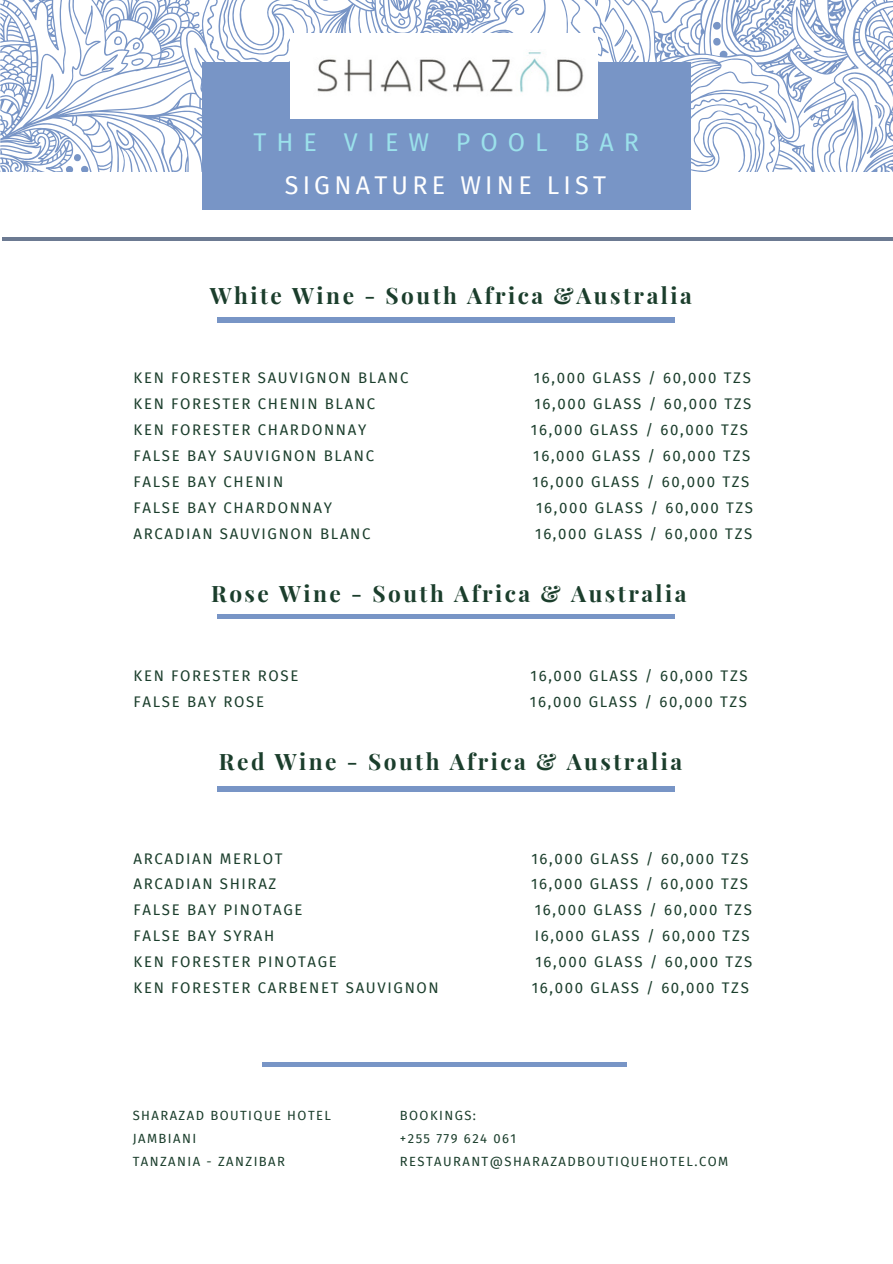
<style>
.page{position:relative;width:893px;height:1264px;background:#fff}
.page>*{position:absolute;margin:0;border:0;box-sizing:border-box;transform-origin:0 0}
.t1{font:25.05px "Fira Sans";letter-spacing:.17em;color:#fff}
.t2{font:25.05px "Fira Sans";letter-spacing:.4em;color:#9be1eb}
.t3{font:700 22.65px "Playfair Display";letter-spacing:.11em;color:#1b3e2c}
.t4{font:15px "Fira Sans";letter-spacing:.11em;color:#1b3e2c}
.t5{font:13.05px/22.8px "Fira Sans";letter-spacing:.11em;color:#1b3e2c}
</style>
<div class="page">
<svg style="left:0;top:0;width:892px;height:171px"></svg>
<svg style="left:387px;top:0;width:128px;height:29px"></svg>
<hr style="left:3px;top:237px;width:889px;height:3px;background:#6c7a92">
<div style="left:202px;top:62px;width:488px;height:147px;background:#7895c6"></div>
<img style="left:290px;top:33px;width:307px;height:86px">
<hr style="left:262px;top:1062px;width:364px;height:4px;background:#7895c6">
<hr style="left:217px;top:318px;width:458px;height:4px;background:#7895c6">
<hr style="left:217px;top:614px;width:458px;height:4px;background:#7895c6">
<div style="left:217px;top:786px;width:458px;height:5px;background:#7895c6"></div>
<h1 class="t2" style="left:253px;top:128px;width:387px">THE VIEW POOL BAR</h1>
<h1 class="t1" style="left:285px;top:171px;width:323px">SIGNATURE WINE LIST</h1>
<h2 class="t3" style="left:210px;top:279px;width:483px">White Wine - South Africa &amp;Australia</h2>
<p class="t4" style="left:133px;top:369px;width:276px">KEN FORESTER SAUVIGNON BLANC</p>
<p class="t4" style="left:533px;top:369px;width:218px">16,000 GLASS / 60,000 TZS</p>
<p class="t4" style="left:133px;top:395px;width:243px">KEN FORESTER CHENIN BLANC</p>
<p class="t4" style="left:534px;top:395px;width:218px">16,000 GLASS / 60,000 TZS</p>
<p class="t4" style="left:133px;top:421px;width:234px">KEN FORESTER CHARDONNAY</p>
<p class="t4" style="left:531px;top:421px;width:218px">16,000 GLASS / 60,000 TZS</p>
<p class="t4" style="left:133px;top:447px;width:242px">FALSE BAY SAUVIGNON BLANC</p>
<p class="t4" style="left:533px;top:447px;width:218px">16,000 GLASS / 60,000 TZS</p>
<p class="t4" style="left:133px;top:473px;width:151px">FALSE BAY CHENIN</p>
<p class="t4" style="left:532px;top:473px;width:218px">16,000 GLASS / 60,000 TZS</p>
<p class="t4" style="left:133px;top:498px;width:200px">FALSE BAY CHARDONNAY</p>
<p class="t4" style="left:536px;top:498px;width:218px">16,000 GLASS / 60,000 TZS</p>
<p class="t4" style="left:133px;top:524px;width:238px">ARCADIAN SAUVIGNON BLANC</p>
<p class="t4" style="left:535px;top:524px;width:218px">16,000 GLASS / 60,000 TZS</p>
<h2 class="t3" style="left:211px;top:577px;width:477px">Rose Wine - South Africa &amp; Australia</h2>
<p class="t4" style="left:133px;top:667px;width:166px">KEN FORESTER ROSE</p>
<p class="t4" style="left:530px;top:667px;width:218px">16,000 GLASS / 60,000 TZS</p>
<p class="t4" style="left:133px;top:693px;width:132px">FALSE BAY ROSE</p>
<p class="t4" style="left:530px;top:693px;width:218px">16,000 GLASS / 60,000 TZS</p>
<h2 class="t3" style="left:219px;top:745px;width:464px">Red Wine - South Africa &amp; Australia</h2>
<p class="t4" style="left:133px;top:849px;width:150px">ARCADIAN MERLOT</p>
<p class="t4" style="left:531px;top:849px;width:218px">16,000 GLASS / 60,000 TZS</p>
<p class="t4" style="left:133px;top:875px;width:144px">ARCADIAN SHIRAZ</p>
<p class="t4" style="left:531px;top:875px;width:218px">16,000 GLASS / 60,000 TZS</p>
<p class="t4" style="left:133px;top:901px;width:171px">FALSE BAY PINOTAGE</p>
<p class="t4" style="left:534px;top:901px;width:218px">16,000 GLASS / 60,000 TZS</p>
<p class="t4" style="left:133px;top:927px;width:142px">FALSE BAY SYRAH</p>
<p class="t4" style="left:534px;top:927px;width:216px">I6,000 GLASS / 60,000 TZS</p>
<p class="t4" style="left:133px;top:953px;width:205px">KEN FORESTER PINOTAGE</p>
<p class="t4" style="left:535px;top:953px;width:218px">16,000 GLASS / 60,000 TZS</p>
<p class="t4" style="left:133px;top:978px;width:307px">KEN FORESTER CARBENET SAUVIGNON</p>
<p class="t4" style="left:532px;top:978px;width:218px">16,000 GLASS / 60,000 TZS</p>
<p class="t5" style="left:133px;top:1104px;width:200px">SHARAZAD BOUTIQUE HOTEL<br>JAMBIANI<br>TANZANIA - ZANZIBAR</p>
<p class="t5" style="left:400px;top:1104px;width:330px">BOOKINGS:<br>+255 779 624 061<br>RESTAURANT@SHARAZADBOUTIQUEHOTEL.COM</p>
</div>
